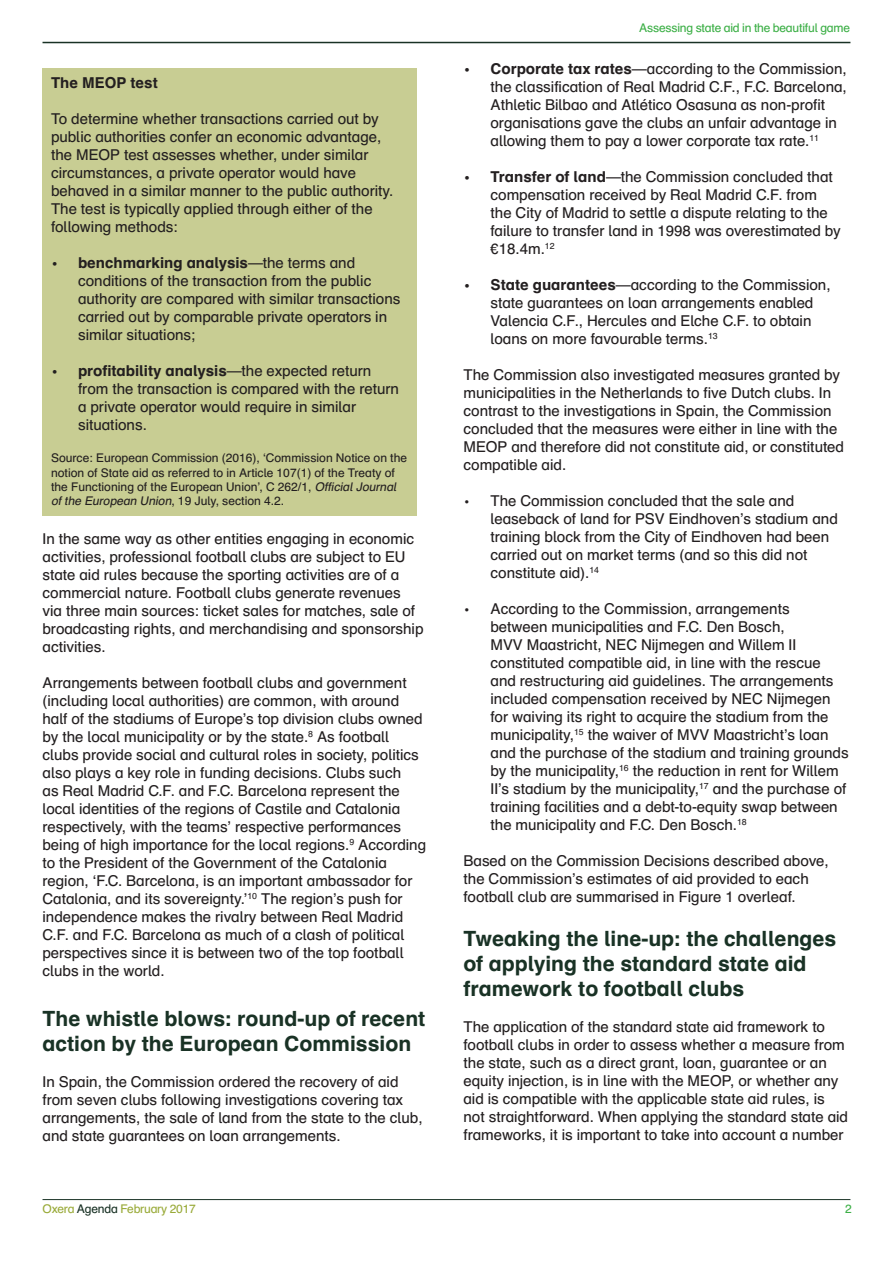
<style>
.page{position:relative;width:893px;height:1263px;background:#fff}
.page>*{position:absolute;margin:0;border:0;box-sizing:border-box;transform-origin:0 0}
.t1{font:700 21px/25.2px "Schulbuch Nord OT";color:#193225}
.t2{font:15px/18px "Schulbuch Nord OT";color:#231f20}
.t3{font:700 15px "Schulbuch Nord OT";color:#231f20}
.t4{font:12px/14.4px "Schulbuch Nord OT";color:#231f20}
.t5{font:12px "Schulbuch Nord OT";letter-spacing:-.015em;color:#3caf46}
.t6{font:12px "Schulbuch Nord OT";letter-spacing:-.015em;color:#99aa39}
.s1{font-weight:700}
.s2{font-style:italic}
.s3{color:#193225}
</style>
<div class="page">
<hr style="left:43px;top:1199px;width:807px;height:1px;background:#193225">
<hr style="left:43px;top:42px;width:807px;height:1px;background:#193225">
<div style="left:43px;top:68px;width:374px;height:448px;background:#c8cd93"></div>
<p class="t3" style="left:51px;top:73px;width:108px">The MEOP test</p>
<p class="t2" style="left:51px;top:110px;width:344px">To determine whether transactions carried out by public authorities confer an economic advantage, the MEOP test assesses whether, under similar circumstances, a private operator would have behaved in a similar manner to the public authority.<br>The test is typically applied through either of the following methods:</p>
<p class="t2" style="left:78px;top:254px;width:324px;text-indent:-27px"><span class="s1">• benchmarking analysis</span>—the terms and conditions of the transaction from the public authority are compared with similar transactions carried out by comparable private operators in similar situations;</p>
<p class="t2" style="left:78px;top:362px;width:322px;text-indent:-27px"><span class="s1">• profitability analysis</span>—the expected return from the transaction is compared with the return a private operator would require in similar situations.</p>
<p class="t4" style="left:51px;top:451px;width:358px">Source: European Commission (2016), ‘Commission Notice on the notion of State aid as referred to in Article 107(1) of the Treaty of the Functioning of the European Union’, C 262/1, <span class="s2">OfficialJournal ofthe European Union</span>, 1 9 J u ly, s e ct i o n 4 . 2 .</p>
<p class="t2" style="left:43px;top:530px;width:382px">In the same way as other entities engaging in economic activities, professional football clubs are subject to EU state aid rules because the sporting activities are of a commercial nature. Football clubs generate revenues via three main sources: ticket sales for matches, sale of broadcasting rights, and merchandising and sponsorship activities.</p>
<p class="t2" style="left:43px;top:674px;width:385px">Arrangements between football clubs and government (including local authorities) are common, with around half of the stadiums of Europe’s top division clubs owned by the local municipality or by the state.<sup>8</sup> As football clubs provide social and cultural roles in society, politics also plays a key role in funding decisions. Clubs such<br>as Real Madrid C.F. and F.C. Barcelona represent the local identities of the regions of Castile and Catalonia respectively, with the teams’ respective performances being of high importance for the local regions.<sup>9</sup> According to the President of the Government of the Catalonia region, ‘F.C. Barcelona, is an important ambassador for Catalonia, and its sovereignty.’<sup>10</sup> The region’s push for independence makes the rivalry between Real Madrid C.F. and F.C. Barcelona as much of a clash of political perspectives since it is between two of the top football clubs in the world.</p>
<p class="t1" style="left:43px;top:1007px;width:384px">The whistle blows: round-up of recent action by the European Commission</p>
<p class="t2" style="left:43px;top:1073px;width:382px">In Spain, the Commission ordered the recovery of aid from seven clubs following investigations covering tax arrangements, the sale of land from the state to the club, and state guarantees on loan arrangements.</p>
<p class="t5" style="left:639px;top:20px;width:212px">Assessing state aid in the beautiful game</p>
<p class="t2" style="left:490px;top:60px;width:358px;text-indent:-27px"><span class="s1">• Corporate tax rates</span>—according to the Commission, the classification of Real Madrid C.F., F.C. Barcelona, Athletic Bilbao and Atlético Osasuna as non-profit organisations gave the clubs an unfair advantage in allowing them to pay a lower corporate tax rate.<sup>11</sup></p>
<p class="t2" style="left:490px;top:168px;width:352px;text-indent:-27px"><span class="s1">• Transfer of land</span>—the Commission concluded that compensation received by Real Madrid C.F. from the City of Madrid to settle a dispute relating to the failure to transfer land in 1998 was overestimated by €18.4m.<sup>12</sup></p>
<p class="t2" style="left:490px;top:276px;width:342px;text-indent:-27px"><span class="s1">• State guarantees</span>—according to the Commission, state guarantees on loan arrangements enabled Valencia C.F., Hercules and Elche C.F. to obtain loans on more favourable terms.<sup>13</sup></p>
<p class="t2" style="left:463px;top:366px;width:382px">The Commission also investigated measures granted by municipalities in the Netherlands to five Dutch clubs. In contrast to the investigations in Spain, the Commission concluded that the measures were either in line with the MEOP and therefore did not constitute aid, or constituted compatible aid.</p>
<p class="t2" style="left:490px;top:492px;width:349px;text-indent:-27px">• The Commission concluded that the sale and leaseback of land for PSV Eindhoven’s stadium and training block from the City of Eindhoven had been carried out on market terms (and so this did not constitute aid).<sup>14</sup></p>
<p class="t2" style="left:490px;top:600px;width:360px;text-indent:-27px">• According to the Commission, arrangements between municipalities and F.C. Den Bosch,<br>MVV Maastricht, NEC Nijmegen and Willem II constituted compatible aid, in line with the rescue and restructuring aid guidelines. The arrangements included compensation received by NEC Nijmegen for waiving its right to acquire the stadium from the municipality,<sup>15</sup> the waiver of MVV Maastricht’s loan and the purchase of the stadium and training grounds by the municipality,<sup>16</sup> the reduction in rent for Willem II’s stadium by the municipality,<sup>17</sup> and the purchase of training facilities and a debt-to-equity swap between the municipality and F.C. Den Bosch.<sup>18</sup></p>
<p class="t2" style="left:463px;top:852px;width:367px">Based on the Commission Decisions described above, the Commission’s estimates of aid provided to each football club are summarised in Figure 1 overleaf.</p>
<p class="t1" style="left:463px;top:926px;width:374px">Tweaking the line-up: the challenges of applying the standard state aid framework to football clubs</p>
<p class="t2" style="left:463px;top:1018px;width:386px">The application of the standard state aid framework to football clubs in order to assess whether a measure from the state, such as a direct grant, loan, guarantee or an equity injection, is in line with the MEOP, or whether any aid is compatible with the applicable state aid rules, is not straightforward. When applying the standard state aid frameworks, it is important to take into account a number</p>
<p class="t6" style="left:43px;top:1201px;width:155px">Oxera <span class="s3">Agenda</span> February 2017</p>
<p class="t5" style="left:845px;top:1201px;width:8px">2</p>
</div>
